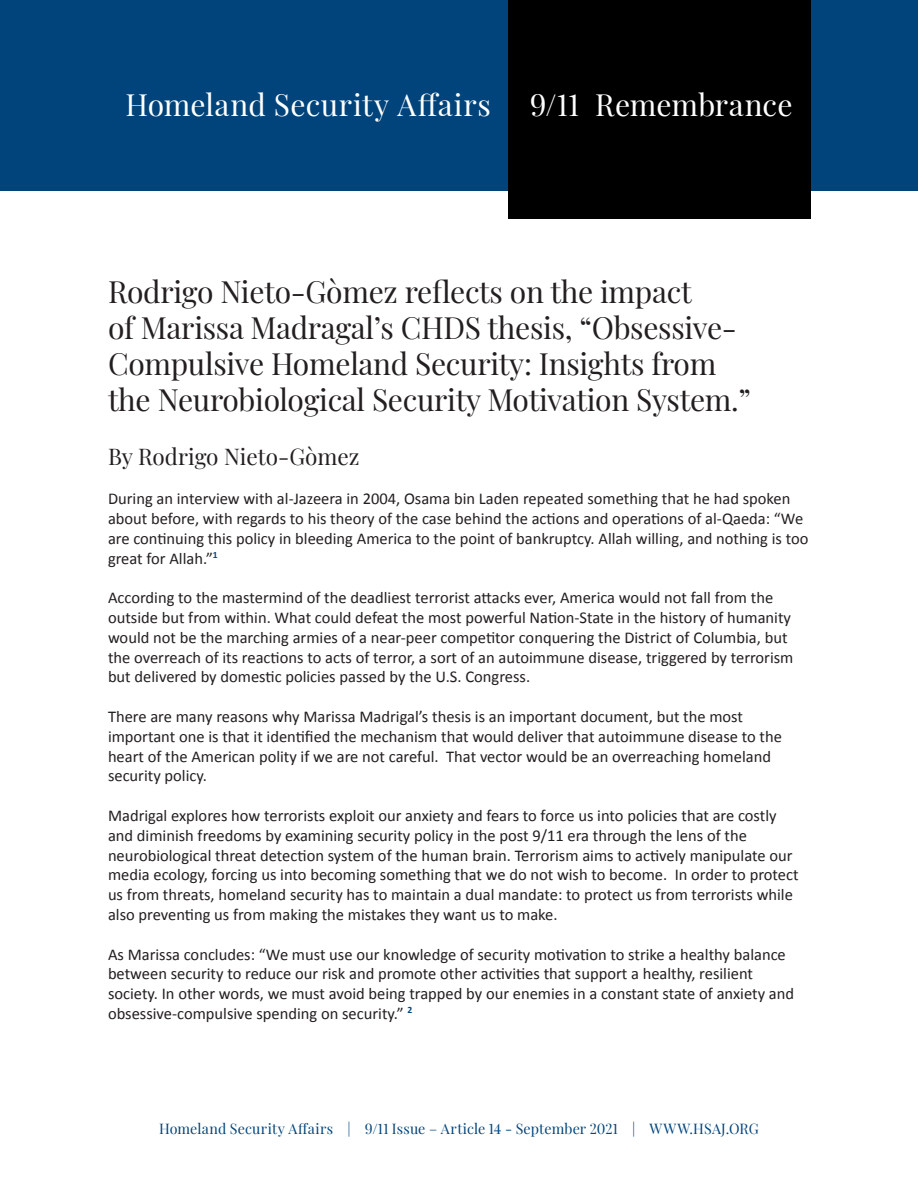
<style>
.page{position:relative;width:918px;height:1188px;background:#fff}
.page>*{position:absolute;margin:0;border:0;box-sizing:border-box;transform-origin:0 0}
.t1{font:30px/36px "Playfair Display";letter-spacing:-.01em;color:#231f20}
.t2{font:30px "Playfair Display";letter-spacing:.01em;color:#fff}
.t3{font:22.5px "Playfair Display";color:#231f20}
.t4{font:16.5px/19.8px "Calibri";color:#231f20}
.t5{font:14.25px "Playfair Display";letter-spacing:.015em;color:#00447b}
</style>
<div class="page">
<div style="left:0;top:0;width:918px;height:190px;background:#00447b"></div>
<div style="left:508px;top:0;width:302px;height:218px;background:#000"></div>
<p class="t2" style="left:125px;top:82px;width:367px">Homeland Security Affairs</p>
<p class="t2" style="left:530px;top:82px;width:264px">9/11 Remembrance</p>
<p class="t1" style="left:108px;top:271px;width:645px">Rodrigo Nieto-Gòmez reflects on the impact<br>of Marissa Madragal’s CHDS thesis, “Obsessive-Compulsive Homeland Security: Insights from the Neurobiological Security Motivation System.”</p>
<p class="t3" style="left:108px;top:439px;width:253px">By Rodrigo Nieto-Gòmez</p>
<p class="t4" style="left:108px;top:488px;width:702px">During an interview with al-Jazeera in 2004, Osama bin Laden repeated something that he had spoken about before, with regards to his theory of the case behind the actions and operations of al-Qaeda: “We are continuing this policy in bleeding America to the point of bankruptcy. Allah willing, and nothing is too great for Allah.”<sup>1</sup></p>
<p class="t4" style="left:108px;top:587px;width:687px">According to the mastermind of the deadliest terrorist attacks ever, America would not fall from the outside but from within. What could defeat the most powerful Nation-State in the history of humanity would not be the marching armies of a near-peer competitor conquering the District of Columbia, but the overreach of its reactions to acts of terror, a sort of an autoimmune disease, triggered by terrorism but delivered by domestic policies passed by the U.S. Congress.</p>
<p class="t4" style="left:108px;top:706px;width:675px">There are many reasons why Marissa Madrigal’s thesis is an important document, but the most important one is that it identified the mechanism that would deliver that autoimmune disease to the heart of the American polity if we are not careful. That vector would be an overreaching homeland security policy.</p>
<p class="t4" style="left:108px;top:805px;width:692px">Madrigal explores how terrorists exploit our anxiety and fears to force us into policies that are costly and diminish freedoms by examining security policy in the post 9/11 era through the lens of the neurobiological threat detection system of the human brain. Terrorism aims to actively manipulate our media ecology, forcing us into becoming something that we do not wish to become. In order to protect us from threats, homeland security has to maintain a dual mandate: to protect us from terrorists while also preventing us from making the mistakes they want us to make.</p>
<p class="t4" style="left:108px;top:943px;width:688px">As Marissa concludes: “We must use our knowledge of security motivation to strike a healthy balance between security to reduce our risk and promote other activities that support a healthy, resilient society. In other words, we must avoid being trapped by our enemies in a constant state of anxiety and obsessive-compulsive spending on security.” <sup>2</sup></p>
<p class="t5" style="left:159px;top:1118px;width:601px">Homeland Security Affairs | 9/11 Issue – Article 14 - September 2021 | WWW.HSAJ.ORG</p>
</div>
